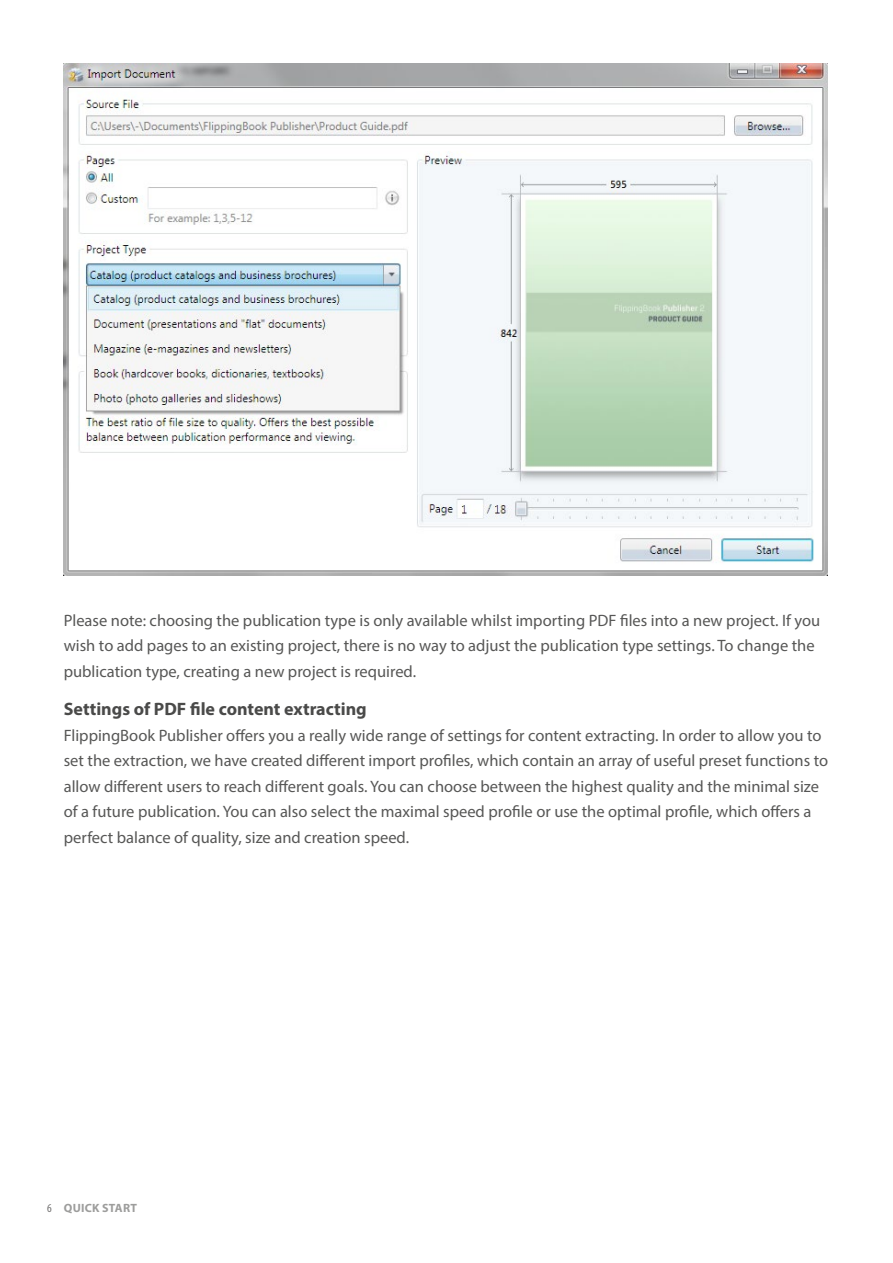
<style>
.page{position:relative;width:893px;height:1263px;background:#fff}
.page>*{position:absolute;margin:0;border:0;box-sizing:border-box;transform-origin:0 0}
.t1{font:700 18px "Myriad Pro";color:#4a4a49}
.t2{font:16.5px/25.5px "Myriad Pro";color:#575756}
.t3{font:700 12px "Myriad Pro";letter-spacing:.02em;color:#9d9d9c}
.s1{font-weight:400;font-stretch:condensed;color:#706f6f}
</style>
<div class="page">
<img style="left:64px;top:64px;width:763px;height:512px">
<p class="t2" style="left:64px;top:607px;width:758px">Please note: choosing the publication type is only available whilst importing PDF files into a new project. If you wish to add pages to an existing project, there is no way to adjust the publication type settings. To change the publication type, creating a new project is required.</p>
<p class="t1" style="left:64px;top:697px;width:305px">Settings of PDF file content extracting</p>
<p class="t2" style="left:64px;top:722px;width:766px">FlippingBook Publisher offers you a really wide range of settings for content extracting. In order to allow you to set the extraction, we have created different import profiles, which contain an array of useful preset functions to allow different users to reach different goals. You can choose between the highest quality and the minimal size of a future publication. You can also select the maximal speed profile or use the optimal profile, which offers a perfect balance of quality, size and creation speed.</p>
<p class="t3" style="left:47px;top:1200px;width:91px"><span class="s1">6</span> QUICK START</p>
</div>
